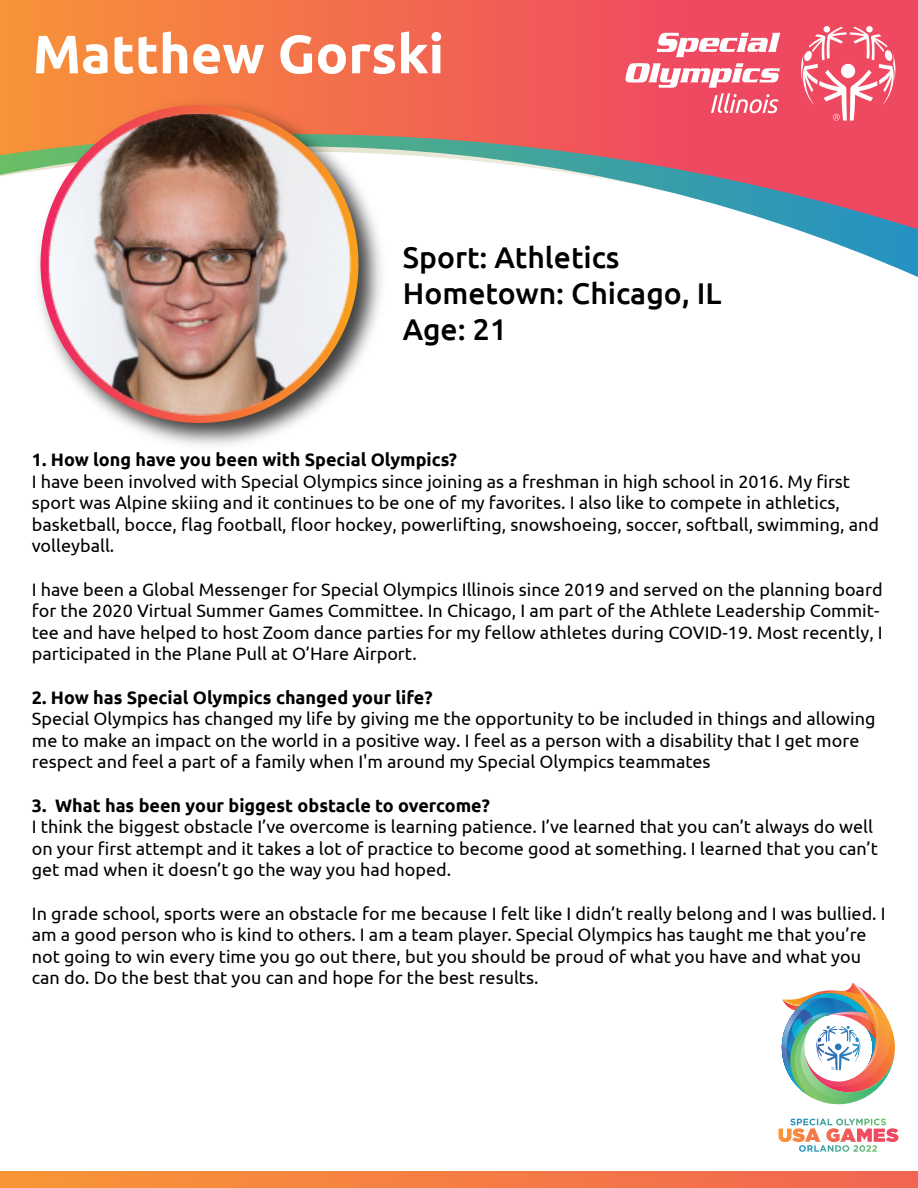
<style>
.page{position:relative;width:918px;height:1188px;background:#fff}
.page>*{position:absolute;margin:0;border:0;box-sizing:border-box;transform-origin:0 0}
.t1{font:700 54px "Ubuntu";color:#fff}
.t2{font:500 30px/36px "Ubuntu";color:#000}
.t3{font:18px/21.6px "Ubuntu";color:#000}
.t4{font:700 18px "Ubuntu";color:#000}
</style>
<div class="page">
<svg style="left:795px;top:229px;width:123px;height:48px"></svg>
<svg style="left:0;top:0;width:918px;height:229px;background:#e57e73"></svg>
<svg style="left:657px;top:33px;width:123px;height:24px"></svg>
<svg style="left:625px;top:63px;width:155px;height:50px"></svg>
<svg style="left:800px;top:27px;width:97px;height:94px"></svg>
<img style="left:28px;top:93px;width:364px;height:352px">
<div style="left:0;top:1172px;width:918px;height:16px;background:linear-gradient(to right,#f89636,#f26452)"></div>
<img style="left:781px;top:983px;width:114px;height:122px">
<svg style="left:778px;top:1119px;width:120px;height:33px"></svg>
<img style="left:40px;top:104px;width:329px;height:322px">
<h1 class="t1" style="left:33px;top:21px;width:413px">Matthew Gorski</h1>
<h2 class="t2" style="left:403px;top:238px;width:320px">Sport: Athletics<br>Hometown: Chicago, IL<br>Age: 21</h2>
<p class="t4" style="left:32px;top:449px;width:427px">1. How long have you been with Special Olympics?</p>
<p class="t3" style="left:32px;top:470px;width:849px">I have been involved with Special Olympics since joining as a freshman in high school in 2016. My first sport was Alpine skiing and it continues to be one of my favorites. I also like to compete in athletics, basketball, bocce, flag football, floor hockey, powerlifting, snowshoeing, soccer, softball, swimming, and volleyball.</p>
<p class="t3" style="left:32px;top:578px;width:852px">I have been a Global Messenger for Special Olympics Illinois since 2019 and served on the planning board for the 2020 Virtual Summer Games Committee. In Chicago, I am part of the Athlete Leadership Commit&shy;tee and have helped to host Zoom dance parties for my fellow athletes during COVID-19. Most recently, I participated in the Plane Pull at O’Hare Airport.</p>
<p class="t4" style="left:32px;top:686px;width:402px">2. How has Special Olympics changed your life?</p>
<p class="t3" style="left:32px;top:707px;width:845px">Special Olympics has changed my life by giving me the opportunity to be included in things and allowing me to make an impact on the world in a positive way. I feel as a person with a disability that I get more respect and feel a part of a family when I'm around my Special Olympics teammates</p>
<p class="t4" style="left:32px;top:794px;width:460px">3. What has been your biggest obstacle to overcome?</p>
<p class="t3" style="left:32px;top:815px;width:848px">I think the biggest obstacle I’ve overcome is learning patience. I’ve learned that you can’t always do well on your first attempt and it takes a lot of practice to become good at something. I learned that you can’t get mad when it doesn’t go the way you had hoped.</p>
<p class="t3" style="left:32px;top:902px;width:855px">In grade school, sports were an obstacle for me because I felt like I didn’t really belong and I was bullied. I am a good person who is kind to others. I am a team player. Special Olympics has taught me that you’re not going to win every time you go out there, but you should be proud of what you have and what you can do. Do the best that you can and hope for the best results.</p>
</div>
